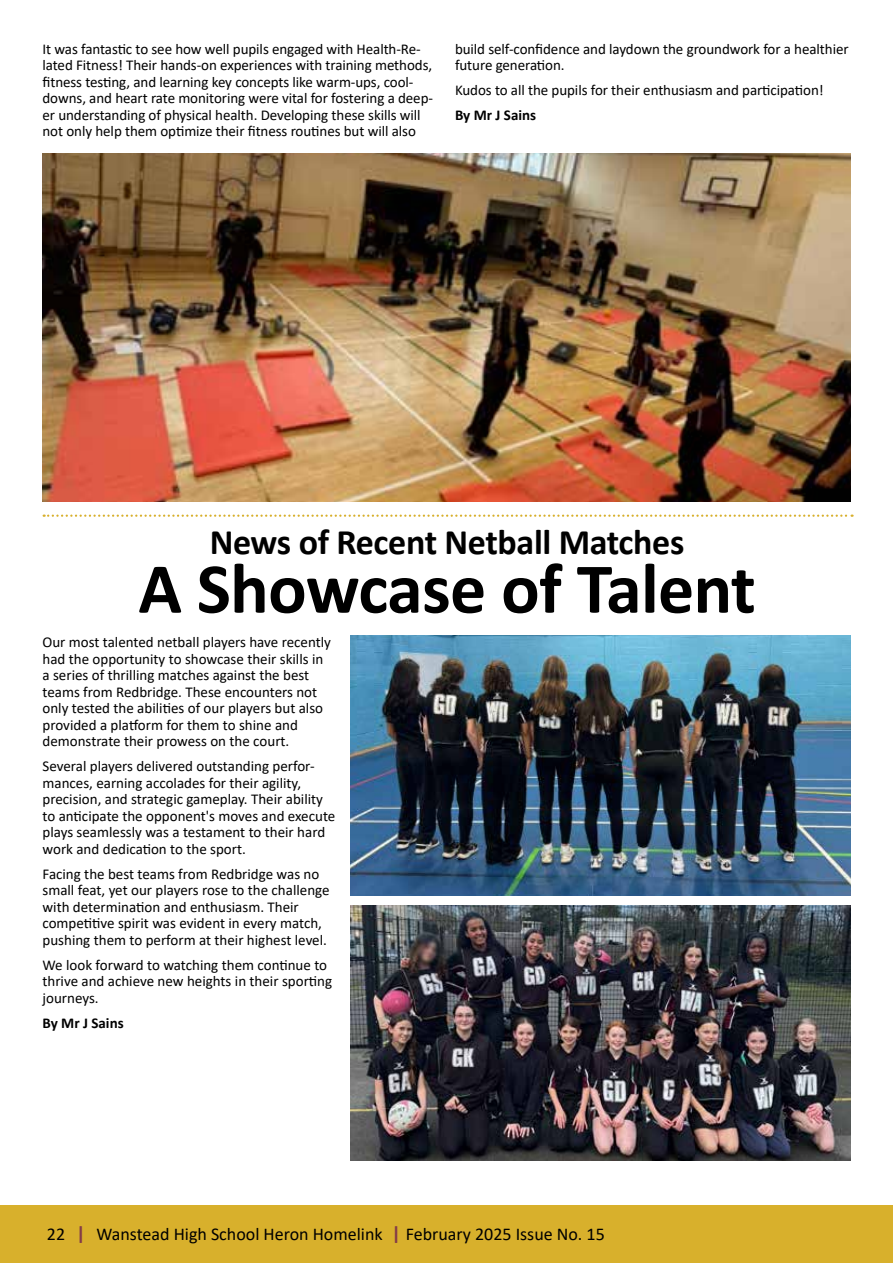
<style>
.page{position:relative;width:893px;height:1263px;background:#fff}
.page>*{position:absolute;margin:0;border:0;box-sizing:border-box;transform-origin:0 0}
.t1{font:700 72px "Calibri";letter-spacing:-.01em;color:#000}
.t2{font:700 36px "Calibri";letter-spacing:-.01em;color:#000}
.t3{font:18px "Calibri";color:#000}
.t4{font:15px/16.5px "Calibri";letter-spacing:-.005em;color:#000}
.t5{font:700 15px "Calibri";color:#000}
.s1{font-size:27px;color:#833c48}
</style>
<div class="page">
<div style="left:0;top:1205px;width:893px;height:58px;background:#d8b02c"></div>
<img style="left:43px;top:153px;width:807px;height:349px">
<img style="left:351px;top:636px;width:499px;height:259px">
<img style="left:351px;top:906px;width:499px;height:255px">
<svg style="left:44px;top:514px;width:809px;height:3px"></svg>
<p class="t4" style="left:43px;top:40px;width:392px">It was fantastic to see how well pupils engaged with Health-Re&shy;lated Fitness! Their hands-on experiences with training methods, fitness testing, and learning key concepts like warm-ups, cool&shy;downs, and heart rate monitoring were vital for fostering a deep&shy;er understanding of physical health. Developing these skills will not only help them optimize their fitness routines but will also</p>
<p class="t4" style="left:455px;top:40px;width:395px">build self-confidence and laydown the groundwork for a healthier future generation.</p>
<p class="t4" style="left:455px;top:82px;width:370px">Kudos to all the pupils for their enthusiasm and participation!</p>
<p class="t5" style="left:455px;top:105px;width:83px">By Mr J Sains</p>
<h2 class="t2" style="left:210px;top:517px;width:476px">News of Recent Netball Matches</h2>
<h1 class="t1" style="left:138px;top:538px;width:619px">A Showcase of Talent</h1>
<p class="t4" style="left:43px;top:633px;width:290px">Our most talented netball players have recently had the opportunity to showcase their skills in a series of thrilling matches against the best teams from Redbridge. These encounters not only tested the abilities of our players but also provided a platform for them to shine and demonstrate their prowess on the court.</p>
<p class="t4" style="left:43px;top:757px;width:294px">Several players delivered outstanding perfor&shy;mances, earning accolades for their agility, precision, and strategic gameplay. Their ability to anticipate the opponent's moves and execute plays seamlessly was a testament to their hard work and dedication to the sport.</p>
<p class="t4" style="left:43px;top:865px;width:289px">Facing the best teams from Redbridge was no small feat, yet our players rose to the challenge with determination and enthusiasm. Their competitive spirit was evident in every match, pushing them to perform at their highest level.</p>
<p class="t4" style="left:43px;top:956px;width:291px">We look forward to watching them continue to thrive and achieve new heights in their sporting journeys.</p>
<p class="t5" style="left:43px;top:1012px;width:83px">By Mr J Sains</p>
<p class="t3" style="left:47px;top:1222px;width:559px">22 <span class="s1">I</span> Wanstead High School Heron Homelink <span class="s1">I</span> February 2025 Issue No. 15</p>
</div>
